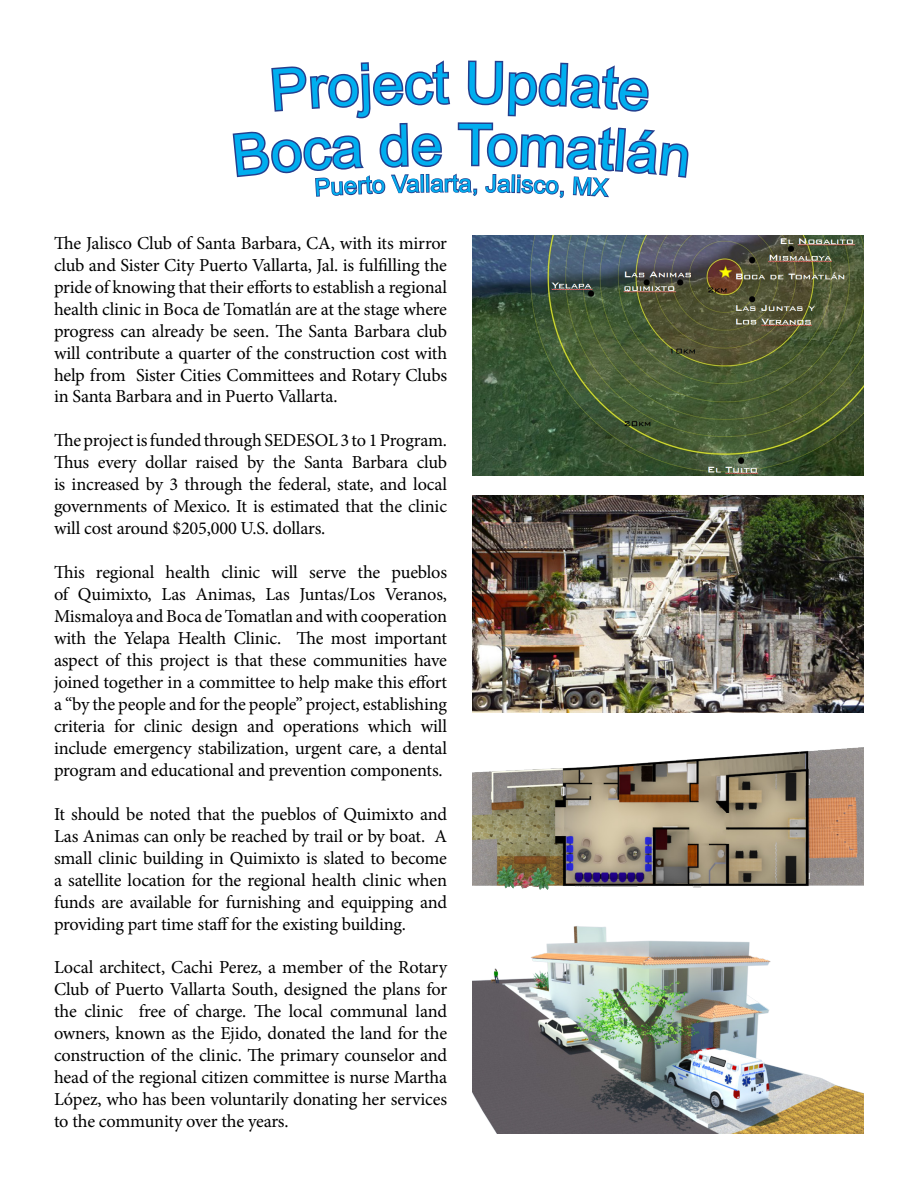
<style>
.page{position:relative;width:918px;height:1188px;background:#fff}
.page>*{position:absolute;margin:0;border:0;box-sizing:border-box;transform-origin:0 0}
.t1{font:57px "Arial";color:#00aeef}
.t2{font:24px "Arial";color:#00aeef}
.t3{font:18.3px/21.9px "Minion Pro";letter-spacing:-.01em;color:#000;text-align:justify}
</style>
<div class="page">
<img style="left:473px;top:496px;width:391px;height:638px">
<img style="left:690px;top:235px;width:174px;height:240px">
<img style="left:232px;top:60px;width:458px;height:595px">
<h1 class="t1" style="left:433px;top:51px;width:17px">t</h1>
<h1 class="t1" style="left:458px;top:113px;width:37px">T</h1>
<h2 class="t2" style="left:392px;top:171px;width:40px;rotate:-1deg">Vall</h2>
<h2 class="t2" style="left:431px;top:170px;width:50px">arta,</h2>
<h2 class="t2" style="left:486px;top:170px;width:38px;rotate:1deg">Jali</h2>
<p class="t3" style="left:54px;top:232px;width:395px">The Jalisco Club of Santa Barbara, CA, with its mirror club and Sister City Puerto Vallarta, Jal. is fulfilling the pride of knowing that their efforts to establish a regional health clinic in Boca de Tomatlán are at the stage where progress can already be seen. The Santa Barbara club will contribute a quarter of the construction cost with help from Sister Cities Committees and Rotary Clubs in Santa Barbara and in Puerto Vallarta.</p>
<p class="t3" style="left:54px;top:430px;width:395px">The project is funded through SEDESOL 3 to 1 Program.<br>Thus every dollar raised by the Santa Barbara club is increased by 3 through the federal, state, and local governments of Mexico. It is estimated that the clinic will cost around $205,000 U.S. dollars.</p>
<p class="t3" style="left:54px;top:561px;width:395px">This regional health clinic will serve the pueblos of Quimixto, Las Animas, Las Juntas/Los Veranos, Mismaloya and Boca de Tomatlan and with cooperation with the Yelapa Health Clinic. The most important aspect of this project is that these communities have joined together in a committee to help make this effort a “by the people and for the people” project, establishing criteria for clinic design and operations which will include emergency stabilization, urgent care, a dental program and educational and prevention components.</p>
<p class="t3" style="left:54px;top:803px;width:395px">It should be noted that the pueblos of Quimixto and Las Animas can only be reached by trail or by boat. A small clinic building in Quimixto is slated to become a satellite location for the regional health clinic when funds are available for furnishing and equipping and providing part time staff for the existing building.</p>
<p class="t3" style="left:54px;top:957px;width:395px">Local architect, Cachi Perez, a member of the Rotary Club of Puerto Vallarta South, designed the plans for the clinic free of charge. The local communal land owners, known as the Ejido, donated the land for the construction of the clinic. The primary counselor and head of the regional citizen committee is nurse Martha López, who has been voluntarily donating her services to the community over the years.</p>
</div>
